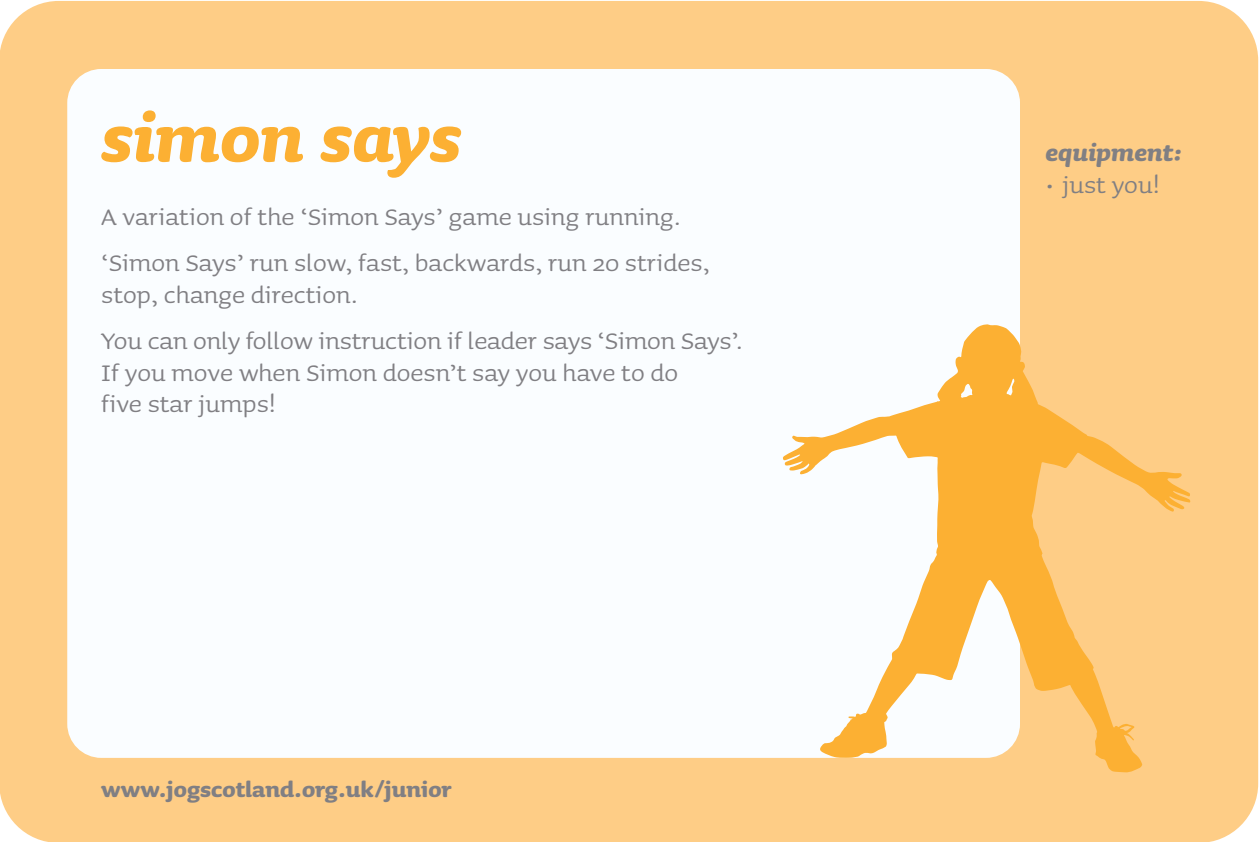
<style>
.page{position:relative;width:1259px;height:842px;background:#fff}
.page>*{position:absolute;margin:0;border:0;box-sizing:border-box;transform-origin:0 0}
.t1{font:italic 700 84px "Sauna";color:#fcb033}
.t2{font:30px/46.5px "Sauna";color:#807f83}
.t3{font:italic 700 30px "Sauna";color:#807f83}
.t4{font:700 27px "Sauna";color:#807f83}
</style>
<div class="page">
<div style="left:0;top:1px;width:1258px;height:841px;background:#fecd86;border-radius:60px"></div>
<div style="left:67px;top:69px;width:953px;height:689px;background:#fafdff;border-radius:34px"></div>
<svg style="left:783px;top:324px;width:407px;height:448px"></svg>
<h1 class="t1" style="left:101px;top:110px;width:362px">simon says</h1>
<p class="t2" style="left:101px;top:191px;width:610px">A variation of the ‘Simon Says’ game using running. ‘Simon Says’ run slow, fast, backwards, run 20 strides,</p>
<p class="t2" style="left:101px;top:269px;width:643px">stop, change direction.<br>You can only follow instruction if leader says ‘Simon Says’.</p>
<p class="t2" style="left:101px;top:355px;width:578px;line-height:31.5px">If you move when Simon doesn’t say you have to do five star jumps!</p>
<p class="t4" style="left:101px;top:780px;width:352px">www.jogscotland.org.uk/junior</p>
<p class="t3" style="left:1045px;top:143px;width:138px">equipment:</p>
<p class="t2" style="left:1045px;top:159px;width:116px">• just you!</p>
</div>
